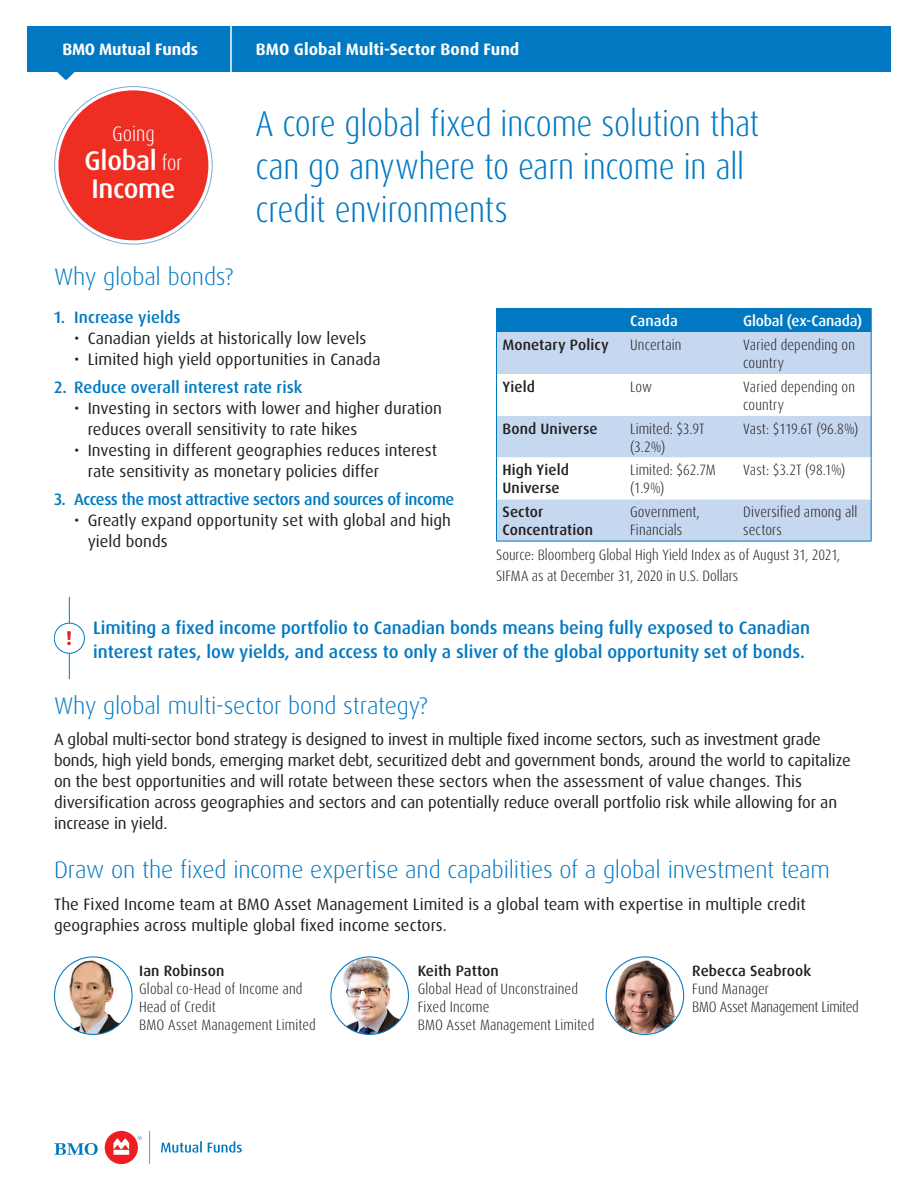
<style>
.page{position:relative;width:918px;height:1188px;background:#fff}
.page>*{position:absolute;margin:0;border:0;box-sizing:border-box;transform-origin:0 0}
.Table_Text{font:300 condensed 36px/43.2px "Dax Pro";letter-spacing:-.005em;color:#0079c2}
.Table_Text-2{font:500 27px/28.5px "Dax Pro";letter-spacing:-.015em;color:#fff}
.Heading_1{font:300 24px "Dax Pro";letter-spacing:-.005em;color:#0079c2}
.Table_Text-3{font:300 condensed 21px "Dax Pro";color:#fff}
.t1{font:700 19.95px "Dax Pro";color:#ee1d23}
.Body{font:500 18px/24px "Dax Pro";color:#0079c2}
.Body-2{font:16.5px/21px "Dax Pro";letter-spacing:-.005em;color:#231f20}
.t2{font:500 16.5px "Dax Pro";letter-spacing:-.015em;color:#0079c2}
.t3{font:700 16.5px "Dax Pro";color:#fff}
.Table_Text-4{font:300 condensed 15px/18px "Dax Pro";letter-spacing:.01em;color:#231f20}
.Table_Text-5{font:500 15px/18px "Dax Pro";letter-spacing:.005em;color:#231f20}
.Indent_bullet{font:300 condensed 15px/21px "Dax Pro";color:#231f20}
.Table_Text-6{font:300 condensed 15px/18px "Dax Pro";letter-spacing:-.015em;color:#231f20}
.Table_Text-7{font:500 15px "Dax Pro";letter-spacing:-.01em;color:#fff}
.t4{font:700 15px "Dax Pro";letter-spacing:.01em;color:#fff}
.s1{font-weight:300;font-stretch:condensed;font-size:21px}
</style>
<div class="page">
<svg style="left:208px;top:1141px;width:34px;height:12px"></svg>
<svg style="left:55px;top:1143px;width:43px;height:12px"></svg>
<div style="left:105px;top:1131px;width:33px;height:33px;background:#ee1d23;border-radius:50%"></div>
<svg style="left:113px;top:1138px;width:16px;height:17px"></svg>
<svg style="left:149px;top:1131px;width:1px;height:33px"></svg>
<svg style="left:138px;top:1136px;width:4px;height:4px"></svg>
<svg style="left:161px;top:1141px;width:41px;height:12px"></svg>
<div style="left:27px;top:26px;width:864px;height:46px;background:#0079c2"></div>
<svg style="left:57px;top:72px;width:18px;height:8px"></svg>
<hr style="left:230px;top:20px;width:2px;height:56px;background:#fff">
<div style="left:58px;top:90px;width:150px;height:150px;background:#ee2e22;border-radius:50%"></div>
<div style="left:497px;top:332px;width:374px;height:209px;background:#c6d8ef"></div>
<svg style="left:497px;top:374px;width:374px;height:125px"></svg>
<div style="left:496px;top:308px;width:376px;height:24px;background:#0079c2"></div>
<hr style="left:496px;top:332px;width:1px;height:42px;background:#0079c2">
<hr style="left:871px;top:332px;width:1px;height:42px;background:#0079c2">
<hr style="left:496px;top:374px;width:1px;height:42px;background:#0079c2">
<hr style="left:871px;top:374px;width:1px;height:42px;background:#0079c2">
<hr style="left:496px;top:416px;width:1px;height:42px;background:#0079c2">
<hr style="left:871px;top:416px;width:1px;height:42px;background:#0079c2">
<hr style="left:496px;top:458px;width:1px;height:41px;background:#0079c2">
<hr style="left:871px;top:458px;width:1px;height:41px;background:#0079c2">
<hr style="left:496px;top:499px;width:1px;height:42px;background:#0079c2">
<hr style="left:871px;top:499px;width:1px;height:42px;background:#0079c2">
<hr style="left:496px;top:541px;width:128px;height:1px;background:#0079c2">
<hr style="left:624px;top:541px;width:113px;height:1px;background:#0079c2">
<hr style="left:737px;top:541px;width:135px;height:1px;background:#0079c2">
<hr style="left:69px;top:598px;width:1px;height:81px;background:#0079c2">
<div style="left:54px;top:623px;width:31px;height:30px;background:#fff;border:1px solid #0079c2;border-radius:50%"></div>
<img style="left:55px;top:957px;width:77px;height:77px">
<div style="left:54px;top:956px;width:79px;height:79px;border:1px solid #0079c2;border-radius:50%"></div>
<img style="left:332px;top:957px;width:75px;height:77px">
<div style="left:330px;top:956px;width:79px;height:79px;border:1px solid #0079c2;border-radius:50%"></div>
<svg style="left:606px;top:957px;width:78px;height:77px"></svg>
<img style="left:612px;top:960px;width:66px;height:74px">
<div style="left:606px;top:956px;width:78px;height:79px;border:1px solid #0079c2;border-radius:50%"></div>
<p class="t3" style="left:62px;top:38px;width:137px">BMO Mutual Funds</p>
<p class="t3" style="left:69px;top:38px;width:137px">BMO Mutual Funds</p>
<p class="t3" style="left:264px;top:39px;width:263px">BMO Global Multi-Sector Bond Fund</p>
<h1 class="t3" style="left:256px;top:39px;width:265px">BMO Global Multi-Sector Bond Fund</h1>
<p class="t4" style="left:338px;top:47px;width:137px">BMO European Fund</p>
<p class="Table_Text-3" style="left:112px;top:121px;width:44px">Going</p>
<p class="Table_Text-2" style="left:85px;top:146px;width:99px">Global <span class="s1">for<br></span>Income</p>
<p class="Table_Text" style="left:256px;top:102px;width:505px">A core global fixed income solution that can go anywhere to earn income in all credit environments</p>
<h2 class="Heading_1" style="left:54px;top:261px;width:181px">Why global bonds?</h2>
<p class="t2" style="left:54px;top:307px;width:128px">1. Increase yields</p>
<p class="Body-2" style="left:74px;top:328px;width:294px">• Canadian yields at historically low levels</p>
<p class="Body-2" style="left:74px;top:349px;width:308px">• Limited high yield opportunities in Canada</p>
<p class="t2" style="left:54px;top:376px;width:250px">2. Reduce overall interest rate risk</p>
<p class="Body-2" style="left:88px;top:398px;width:356px;text-indent:-14px">• Investing in sectors with lower and higher duration reduces overall sensitivity to rate hikes</p>
<p class="Body-2" style="left:88px;top:440px;width:351px;text-indent:-14px">• Investing in different geographies reduces interest rate sensitivity as monetary policies differ</p>
<p class="t2" style="left:54px;top:488px;width:402px">3. Access the most attractive sectors and sources of income</p>
<p class="Body-2" style="left:88px;top:509px;width:365px;text-indent:-14px">• Greatly expand opportunity set with global and high yield bonds</p>
<p class="Table_Text-7" style="left:630px;top:311px;width:49px">Canada</p>
<p class="Table_Text-7" style="left:743px;top:311px;width:120px">Global (ex-Canada)</p>
<p class="Table_Text-5" style="left:502px;top:336px;width:108px">Monetary Policy</p>
<p class="Table_Text-4" style="left:630px;top:336px;width:53px">Uncertain</p>
<p class="Table_Text-4" style="left:743px;top:336px;width:113px">Varied depending on country</p>
<p class="Table_Text-5" style="left:502px;top:378px;width:34px">Yield</p>
<p class="Table_Text-4" style="left:630px;top:378px;width:23px">Low</p>
<p class="Table_Text-4" style="left:743px;top:378px;width:113px">Varied depending on country</p>
<p class="Table_Text-5" style="left:502px;top:419px;width:97px">Bond Universe</p>
<p class="Table_Text-4" style="left:630px;top:419px;width:76px">Limited: $3.9T (3.2%)</p>
<p class="Table_Text-4" style="left:743px;top:419px;width:117px">Vast: $119.6T (96.8%)</p>
<p class="Table_Text-5" style="left:502px;top:461px;width:68px">High Yield<br>Universe</p>
<p class="Table_Text-4" style="left:630px;top:461px;width:87px">Limited: $62.7M (1.9%)</p>
<p class="Table_Text-4" style="left:743px;top:461px;width:104px">Vast: $3.2T (98.1%)</p>
<p class="Table_Text-5" style="left:502px;top:503px;width:92px">Sector<br>Concentration</p>
<p class="Table_Text-4" style="left:630px;top:503px;width:71px">Government,<br>Financials</p>
<p class="Table_Text-4" style="left:743px;top:503px;width:116px">Diversified among all sectors</p>
<p class="Indent_bullet" style="left:496px;top:545px;width:346px">Source: Bloomberg Global High Yield Index as of August 31, 2021,<br>SIFMA as at December 31, 2020 in U.S. Dollars</p>
<p class="Body" style="left:93px;top:616px;width:718px">Limiting a fixed income portfolio to Canadian bonds means being fully exposed to Canadian interest rates, low yields, and access to only a sliver of the global opportunity set of bonds.</p>
<h2 class="Heading_1" style="left:54px;top:690px;width:375px">Why global multi-sector bond strategy?</h2>
<p class="Body-2" style="left:54px;top:729px;width:798px">A global multi-sector bond strategy is designed to invest in multiple fixed income sectors, such as investment grade bonds, high yield bonds, emerging market debt, securitized debt and government bonds, around the world to capitalize on the best opportunities and will rotate between these sectors when the assessment of value changes. This diversification across geographies and sectors and can potentially reduce overall portfolio risk while allowing for an increase in yield.</p>
<h2 class="Heading_1" style="left:54px;top:855px;width:778px">Draw on the fixed income expertise and capabilities of a global investment team</h2>
<p class="Body-2" style="left:54px;top:894px;width:753px">The Fixed Income team at BMO Asset Management Limited is a global team with expertise in multiple credit geographies across multiple global fixed income sectors.</p>
<p class="Table_Text-5" style="left:139px;top:962px;width:87px">Ian Robinson</p>
<p class="Table_Text-4" style="left:139px;top:980px;width:165px">Global co-Head of Income and</p>
<p class="Table_Text-4" style="left:139px;top:998px;width:78px">Head of Credit</p>
<p class="Table_Text-4" style="left:139px;top:1016px;width:178px">BMO Asset Management Limited</p>
<p class="t1" style="left:66px;top:626px;width:8px">!</p>
<p class="Table_Text-5" style="left:418px;top:962px;width:83px">Keith Patton</p>
<p class="Table_Text-4" style="left:418px;top:980px;width:162px">Global Head of Unconstrained</p>
<p class="Table_Text-4" style="left:418px;top:998px;width:73px">Fixed Income</p>
<p class="Table_Text-4" style="left:418px;top:1016px;width:178px">BMO Asset Management Limited</p>
<p class="Table_Text-5" style="left:692px;top:962px;width:121px">Rebecca Seabrook</p>
<p class="Table_Text-6" style="left:692px;top:980px;width:168px">Fund Manager<br>BMO Asset Management Limited</p>
</div>
